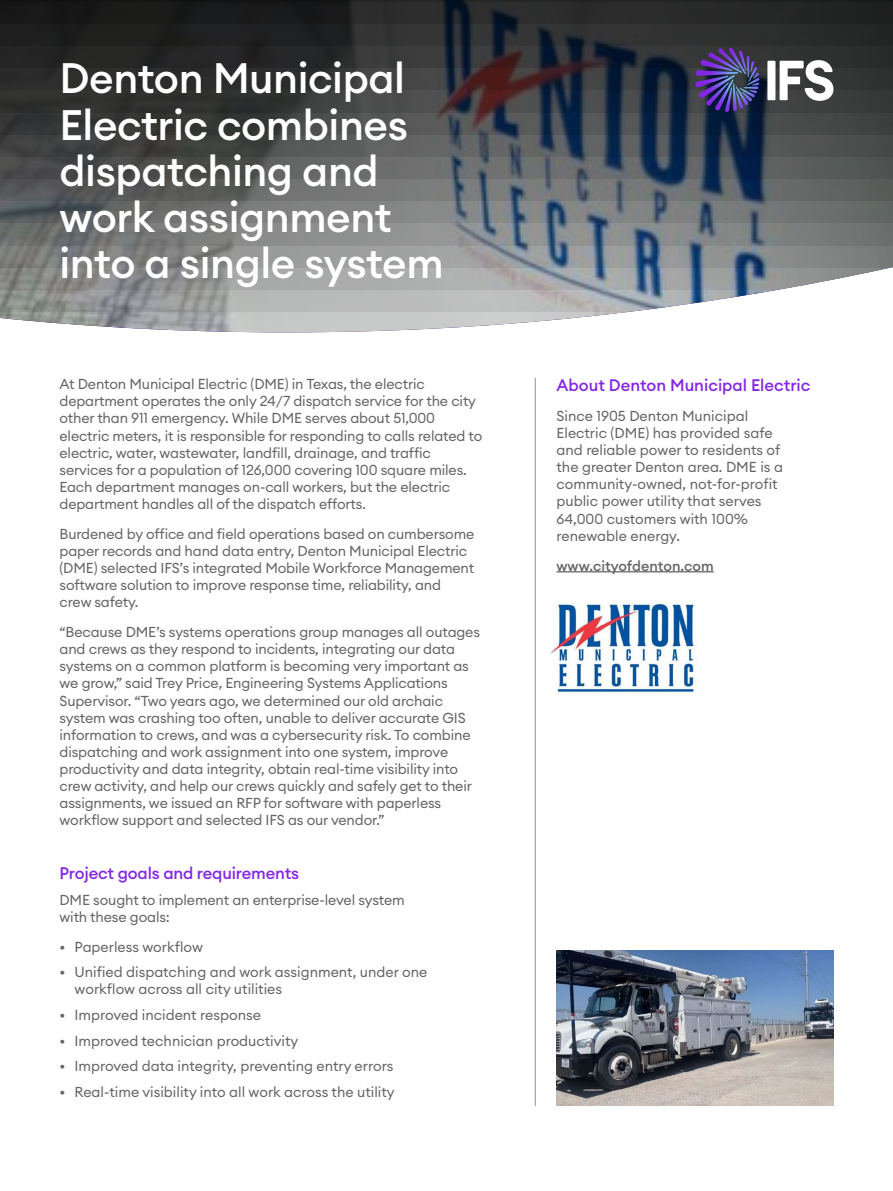
<style>
.page{position:relative;width:893px;height:1191px;background:#fff}
.page>*{position:absolute;margin:0;border:0;box-sizing:border-box;transform-origin:0 0}
.t1{font:500 42px/46.2px "Euclid Circular A";letter-spacing:-.01em;color:#fff}
.t2{font:500 16.5px "Euclid Circular A";letter-spacing:-.005em;color:#8427e2}
.t3{font:14.25px/17.1px "Euclid Circular A";letter-spacing:-.01em;color:#656565}
.t4{font:500 14.25px "Euclid Circular A";color:#656565}
</style>
<div class="page">
<svg style="left:0;top:0;width:893px;height:332px;background:#606366"></svg>
<hr style="left:556px;top:571px;width:158px;height:1px;background:#656565">
<svg style="left:767px;top:60px;width:66px;height:41px"></svg>
<img style="left:695px;top:48px;width:65px;height:63px">
<hr style="left:535px;top:378px;width:1px;height:728px;background:#919191">
<img style="left:550px;top:603px;width:145px;height:92px">
<img style="left:556px;top:950px;width:277px;height:156px">
<h1 class="t1" style="left:60px;top:55px;width:386px">Denton Municipal<br>Electric combines dispatching and work assignment into a single system</h1>
<p class="t3" style="left:60px;top:375px;width:424px">At Denton Municipal Electric (DME) in Texas, the electric department operates the only 24/7 dispatch service for the city other than 911 emergency. While DME serves about 51,000 electric meters, it is responsible for responding to calls related to electric, water, wastewater, landfill, drainage, and traffic services for a population of 126,000 covering 100 square miles.<br>Each department manages on-call workers, but the electric department handles all of the dispatch efforts.</p>
<p class="t3" style="left:60px;top:525px;width:416px">Burdened by office and field operations based on cumbersome paper records and hand data entry, Denton Municipal Electric (DME) selected IFS’s integrated Mobile Workforce Management software solution to improve response time, reliability, and crew safety.</p>
<p class="t3" style="left:60px;top:623px;width:422px">“Because DME’s systems operations group manages all outages and crews as they respond to incidents, integrating our data systems on a common platform is becoming very important as we grow,” said Trey Price, Engineering Systems Applications Supervisor. “Two years ago, we determined our old archaic system was crashing too often, unable to deliver accurate GIS information to crews, and was a cybersecurity risk. To combine dispatching and work assignment into one system, improve productivity and data integrity, obtain real-time visibility into crew activity, and help our crews quickly and safely get to their assignments, we issued an RFP for software with paperless workflow support and selected IFS as our vendor.”</p>
<p class="t2" style="left:60px;top:862px;width:241px">Project goals and requirements</p>
<p class="t3" style="left:60px;top:891px;width:347px">DME sought to implement an enterprise-level system with these goals:</p>
<p class="t3" style="left:60px;top:938px;width:145px">• Paperless workflow</p>
<p class="t3" style="left:75px;top:963px;width:354px;text-indent:-15px">• Unified dispatching and work assignment, under one workflow across all city utilities</p>
<p class="t3" style="left:60px;top:1006px;width:203px">• Improved incident response</p>
<p class="t3" style="left:60px;top:1032px;width:240px">• Improved technician productivity</p>
<p class="t3" style="left:60px;top:1057px;width:335px">• Improved data integrity, preventing entry errors</p>
<p class="t3" style="left:60px;top:1083px;width:337px">• Real-time visibility into all work across the utility</p>
<p class="t2" style="left:556px;top:374px;width:255px">About Denton Municipal Electric</p>
<p class="t3" style="left:556px;top:407px;width:228px">Since 1905 Denton Municipal<br>Electric (DME) has provided safe and reliable power to residents of the greater Denton area. DME is a community-owned, not-for-profit public power utility that serves<br>64,000 customers with 100% renewable energy.</p>
<p class="t4" style="left:556px;top:556px;width:159px">www.cityofdenton.com</p>
</div>
